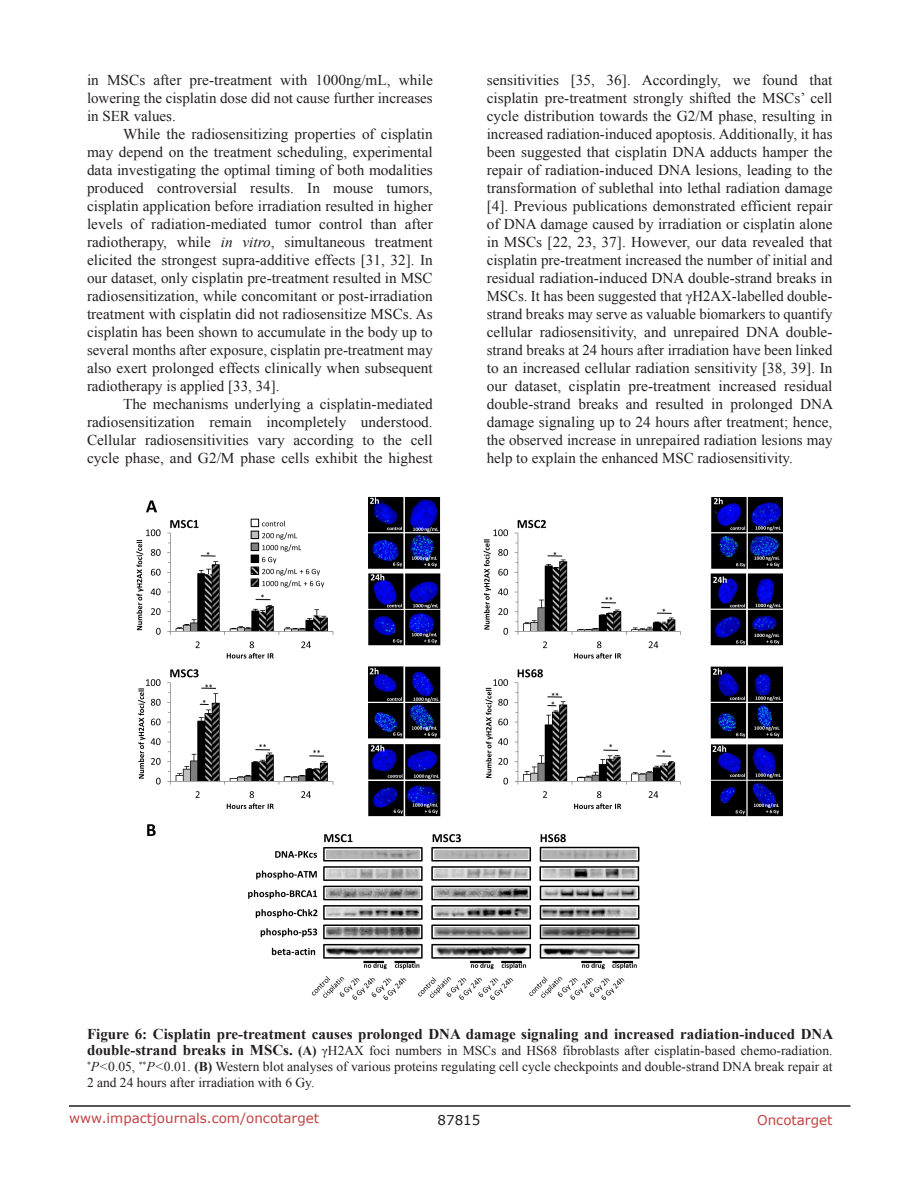
<style>
.page{position:relative;width:918px;height:1188px;background:#fff}
.page>*{position:absolute;margin:0;border:0;box-sizing:border-box;transform-origin:0 0}
.BodyText{font:15px/18px "Times New Roman";color:#231f20;text-align:justify}
.figuretext{font:700 15px "Times New Roman";color:#231f20}
.figuretext-2{font:13.5px/16.2px "Times New Roman";color:#231f20;text-align:justify}
.t1{font:13.5px "Verdana";color:#c24141}
.t2{font:13.5px "Verdana";color:#231f20}
.s1{font-style:italic}
.s2{font-weight:700;font-size:15px}
.s3{font-weight:700}
</style>
<div class="page">
<hr style="left:69px;top:1105px;width:781px;height:2px;background:#231f20">
<img style="left:136px;top:497px;width:647px;height:503px">
<p class="BodyText" style="left:87px;top:71px;width:347px">in MSCs after pre-treatment with 1000ng/mL, while lowering the cisplatin dose did not cause further increases in SER values.</p>
<p class="BodyText" style="left:87px;top:125px;width:347px;text-indent:36px">While the radiosensitizing properties of cisplatin may depend on the treatment scheduling, experimental data investigating the optimal timing of both modalities produced controversial results. In mouse tumors, cisplatin application before irradiation resulted in higher levels of radiation-mediated tumor control than after radiotherapy, while <span class="s1">in vitro</span>, simultaneous treatment elicited the strongest supra-additive effects [31, 32]. In our dataset, only cisplatin pre-treatment resulted in MSC radiosensitization, while concomitant or post-irradiation treatment with cisplatin did not radiosensitize MSCs. As cisplatin has been shown to accumulate in the body up to several months after exposure, cisplatin pre-treatment may also exert prolonged effects clinically when subsequent radiotherapy is applied [33, 34].</p>
<p class="BodyText" style="left:87px;top:395px;width:347px;text-indent:36px">The mechanisms underlying a cisplatin-mediated radiosensitization remain incompletely understood.<br>Cellular radiosensitivities vary according to the cell cycle phase, and G2/M phase cells exhibit the highest</p>
<p class="BodyText" style="left:487px;top:71px;width:348px">sensitivities [35, 36]. Accordingly, we found that cisplatin pre-treatment strongly shifted the MSCs’ cell cycle distribution towards the G2/M phase, resulting in increased radiation-induced apoptosis. Additionally, it has been suggested that cisplatin DNA adducts hamper the repair of radiation-induced DNA lesions, leading to the transformation of sublethal into lethal radiation damage [4]. Previous publications demonstrated efficient repair of DNA damage caused by irradiation or cisplatin alone in MSCs [22, 23, 37]. However, our data revealed that cisplatin pre-treatment increased the number of initial and residual radiation-induced DNA double-strand breaks in MSCs. It has been suggested that γH2AX-labelled double&shy;strand breaks may serve as valuable biomarkers to quantify cellular radiosensitivity, and unrepaired DNA double&shy;strand breaks at 24 hours after irradiation have been linked to an increased cellular radiation sensitivity [38, 39]. In our dataset, cisplatin pre-treatment increased residual double-strand breaks and resulted in prolonged DNA damage signaling up to 24 hours after treatment; hence, the observed increase in unrepaired radiation lesions may help to explain the enhanced MSC radiosensitivity.</p>
<p class="figuretext" style="left:87px;top:1023px;width:748px">Figure 6: Cisplatin pre-treatment causes prolonged DNA damage signaling and increased radiation-induced DNA</p>
<p class="figuretext-2" style="left:87px;top:1042px;width:747px"><span class="s2">double-strand breaks in MSCs.</span> <span class="s3">(A)</span> γH2AX foci numbers in MSCs and HS68 fibroblasts after cisplatin-based chemo-radiation. <sup>*</sup><span class="s1">P&lt;</span>0.05, <sup>**</sup><span class="s1">P&lt;</span>0.01. <span class="s3">(B)</span> Western blot analyses of various proteins regulating cell cycle checkpoints and double-strand DNA break repair at 2 and 24 hours after irradiation with 6 Gy.</p>
<p class="t1" style="left:69px;top:1109px;width:252px">www.impactjournals.com/oncotarget</p>
<p class="t2" style="left:438px;top:1111px;width:44px">87815</p>
<p class="t1" style="left:757px;top:1111px;width:77px">Oncotarget</p>
</div>
